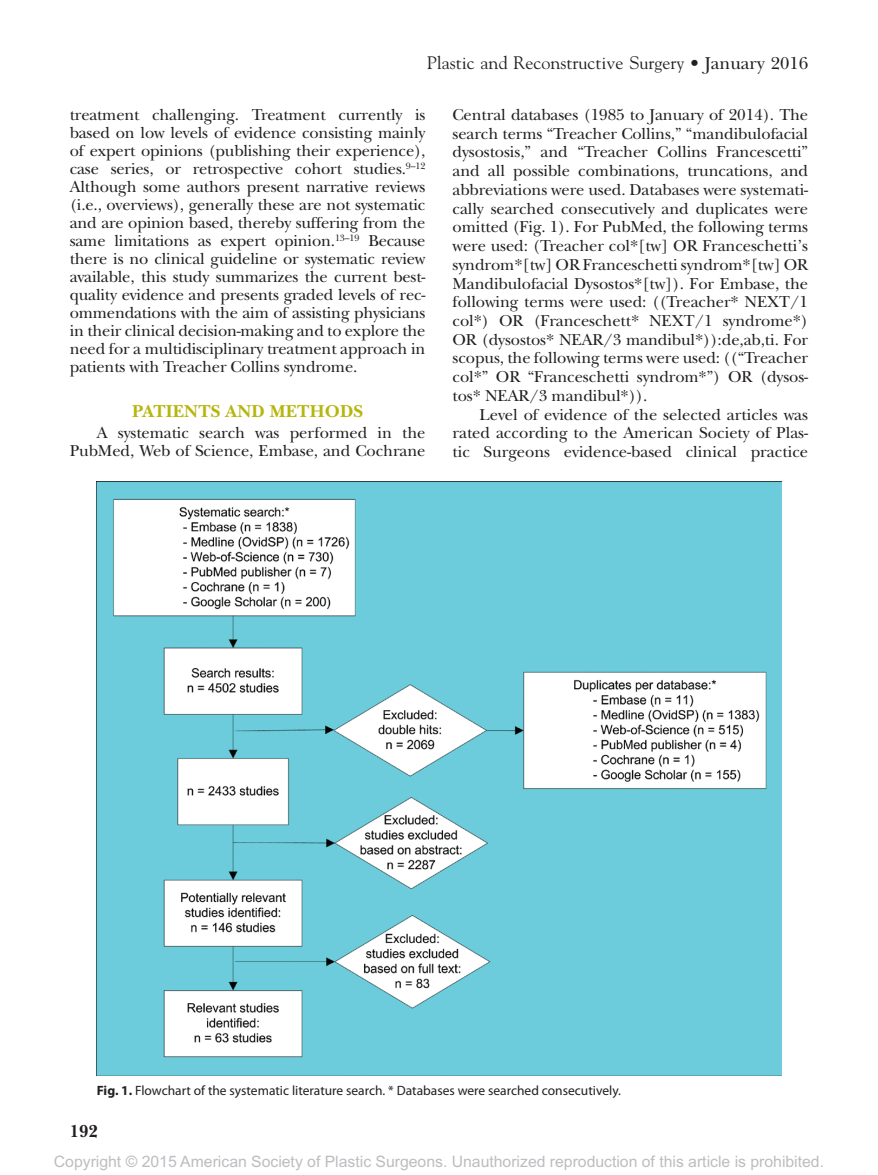
<style>
.page{position:relative;width:878px;height:1175px;background:#fff}
.page>*{position:absolute;margin:0;border:0;box-sizing:border-box;transform-origin:0 0}
.t1{font:18px "Goudy";color:#231f20}
.t2{font:700 18px "New Baskerville";letter-spacing:.01em;color:#b6b60f}
.t3{font:700 18px "New Baskerville";color:#231f20}
.t4{font:16.5px/18.8px "New Baskerville";letter-spacing:-.005em;color:#231f20;text-align:justify}
.t5{font:15.75px "Arial MT Std";color:#bcbdc0}
.t6{font:13.5px "Myriad Pro";color:#231f20}
.s1{font-family:"New Baskerville"}
.s2{font-weight:700}
</style>
<div class="page">
<img style="left:97px;top:481px;width:684px;height:595px">
<p class="t1" style="left:427px;top:51px;width:383px">Plastic and Reconstructive Surgery <span class="s1">• January 2016</span></p>
<p class="t4" style="left:70px;top:106px;width:357px;line-height:18px">treatment challenging. Treatment currently is based on low levels of evidence consisting mainly of expert opinions (publishing their experience), case series, or retrospective cohort studies.<sup>9–12<br></sup>Although some authors present narrative reviews (i.e., overviews), generally these are not systematic and are opinion based, thereby suffering from the same limitations as expert opinion.<sup>13–19</sup> Because there is no clinical guideline or systematic review available, this study summarizes the current best&shy;quality evidence and presents graded levels of rec&shy;ommendations with the aim of assisting physicians in their clinical decision-making and to explore the need for a multidisciplinary treatment approach in patients with Treacher Collins syndrome.</p>
<p class="t2" style="left:132px;top:401px;width:233px">PATIENTS AND METHODS</p>
<p class="t4" style="left:70px;top:424px;width:357px;line-height:18px;text-align:right">A systematic search was performed in the<br>PubMed, Web of Science, Embase, and Cochrane</p>
<p class="t4" style="left:452px;top:105px;width:357px">Central databases (1985 to January of 2014). The search terms “Treacher Collins,” “mandibulofacial dysostosis,” and “Treacher Collins Francescetti” and all possible combinations, truncations, and abbreviations were used. Databases were systemati&shy;cally searched consecutively and duplicates were omitted (Fig. 1). For PubMed, the following terms were used: (Treacher col*[tw] OR Franceschetti’s syndrom*[tw] OR Franceschetti syndrom*[tw] OR Mandibulofacial Dysostos*[tw]). For Embase, the following terms were used: ((Treacher* NEXT/1 col*) OR (Franceschett* NEXT/1 syndrome*)<br>OR (dysostos* NEAR/3 mandibul*)):de,ab,ti. For scopus, the following terms were used: ((“Treacher col*” OR “Franceschetti syndrom*”) OR (dysos&shy;tos* NEAR/3 mandibul*)).</p>
<p class="t4" style="left:452px;top:405px;width:357px;text-indent:27px">Level of evidence of the selected articles was rated according to the American Society of Plas&shy;tic Surgeons evidence-based clinical practice</p>
<p class="t6" style="left:97px;top:1082px;width:525px"><span class="s2">Fig. 1.</span> Flowchart of the systematic literature search. * Databases were searched consecutively.</p>
<p class="t3" style="left:70px;top:1120px;width:30px">192</p>
<p class="t5" style="left:54px;top:1152px;width:771px">Copyright © 2015 American Society of Plastic Surgeons. Unauthorized reproduction of this article is prohibited.</p>
</div>
